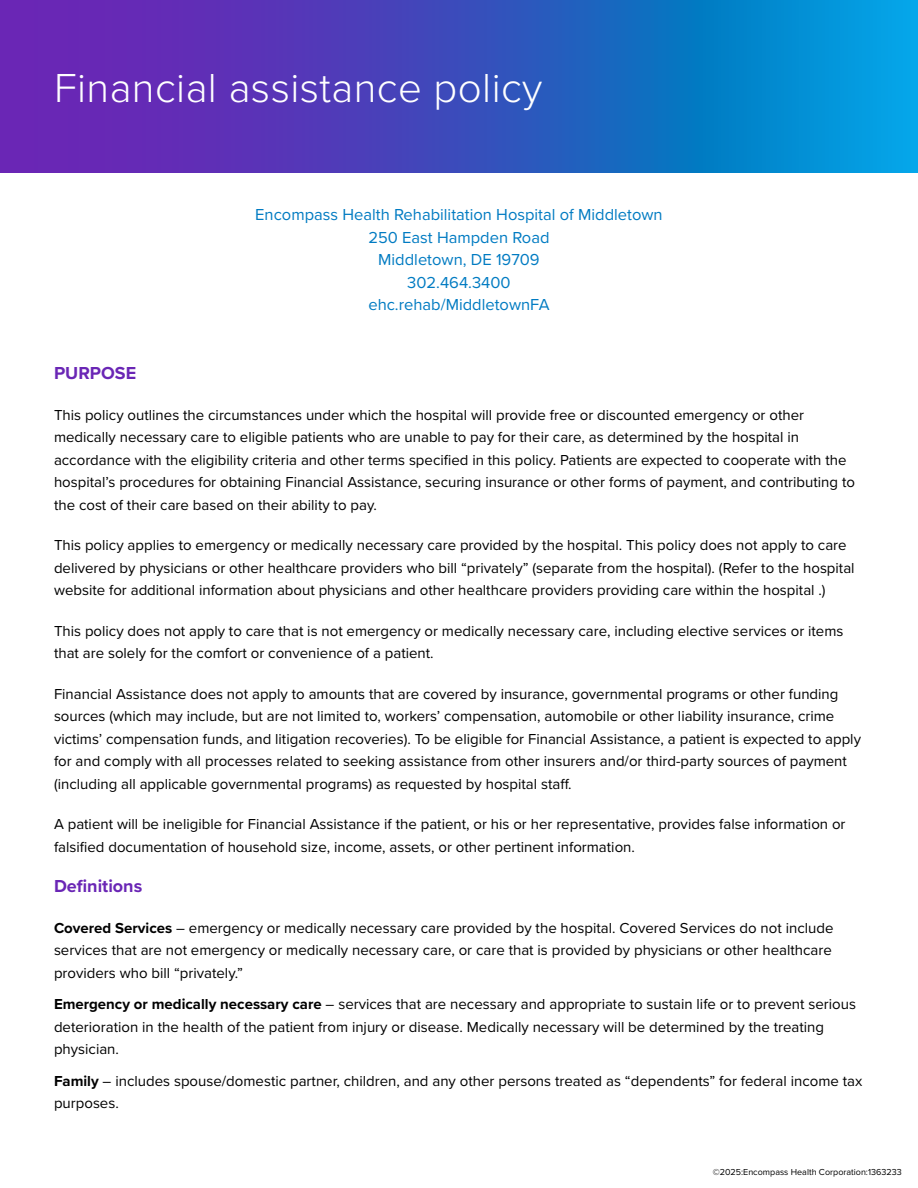
<style>
.page{position:relative;width:918px;height:1188px;background:#fff}
.page>*{position:absolute;margin:0;border:0;box-sizing:border-box;transform-origin:0 0}
.Header_-_EH{font:300 42px "Proxima Nova";letter-spacing:.01em;color:#fff}
.H2_-_EH{font:700 18px "Proxima Nova";color:#6a26b5}
.Hospital_info_-_EH{font:16.5px/22.5px "Proxima Nova";color:#007bc2;text-align:center}
.Body_-_EH{font:15px/22.5px "Proxima Nova";color:#000}
.t1{font:9px "Proxima Nova";color:#000}
.s1{font-weight:700}
</style>
<div class="page">
<svg style="left:0;top:0;width:918px;height:173px;background:#3555c0"></svg>
<h1 class="Header_-_EH" style="left:54px;top:57px;width:490px">Financial assistance policy</h1>
<p class="Hospital_info_-_EH" style="left:255px;top:203px;width:409px">Encompass Health Rehabilitation Hospital of Middletown<br>250 East Hampden Road<br>Middletown, DE 19709<br>302.464.3400<br>ehc.rehab/MiddletownFA</p>
<h2 class="H2_-_EH" style="left:54px;top:360px;width:84px">PURPOSE</h2>
<p class="Body_-_EH" style="left:54px;top:403px;width:803px">This policy outlines the circumstances under which the hospital will provide free or discounted emergency or other medically necessary care to eligible patients who are unable to pay for their care, as determined by the hospital in accordance with the eligibility criteria and other terms specified in this policy. Patients are expected to cooperate with the hospital’s procedures for obtaining Financial Assistance, securing insurance or other forms of payment, and contributing to the cost of their care based on their ability to pay.</p>
<p class="Body_-_EH" style="left:54px;top:533px;width:802px">This policy applies to emergency or medically necessary care provided by the hospital. This policy does not apply to care delivered by physicians or other healthcare providers who bill “privately” (separate from the hospital). (Refer to the hospital website for additional information about physicians and other healthcare providers providing care within the hospital .)</p>
<p class="Body_-_EH" style="left:54px;top:619px;width:791px">This policy does not apply to care that is not emergency or medically necessary care, including elective services or items that are solely for the comfort or convenience of a patient.</p>
<p class="Body_-_EH" style="left:54px;top:682px;width:809px">Financial Assistance does not apply to amounts that are covered by insurance, governmental programs or other funding sources (which may include, but are not limited to, workers’ compensation, automobile or other liability insurance, crime victims’ compensation funds, and litigation recoveries). To be eligible for Financial Assistance, a patient is expected to apply for and comply with all processes related to seeking assistance from other insurers and/or third-party sources of payment (including all applicable governmental programs) as requested by hospital staff.</p>
<p class="Body_-_EH" style="left:54px;top:812px;width:793px">A patient will be ineligible for Financial Assistance if the patient, or his or her representative, provides false information or falsified documentation of household size, income, assets, or other pertinent information.</p>
<h2 class="H2_-_EH" style="left:54px;top:873px;width:90px">Definitions</h2>
<p class="Body_-_EH" style="left:54px;top:916px;width:781px;text-align:justify"><span class="s1">Covered Services</span> – emergency or medically necessary care provided by the hospital. Covered Services do not include services that are not emergency or medically necessary care, or care that is provided by physicians or other healthcare providers who bill “privately.”</p>
<p class="Body_-_EH" style="left:54px;top:992px;width:804px"><span class="s1">Emergency or medically necessary care</span> – services that are necessary and appropriate to sustain life or to prevent serious deterioration in the health of the patient from injury or disease. Medically necessary will be determined by the treating physician.</p>
<p class="Body_-_EH" style="left:54px;top:1069px;width:810px"><span class="s1">Family</span> – includes spouse/domestic partner, children, and any other persons treated as “dependents” for federal income tax purposes.</p>
<p class="t1" style="left:713px;top:1166px;width:191px">©2025:Encompass Health Corporation:1363233</p>
</div>
